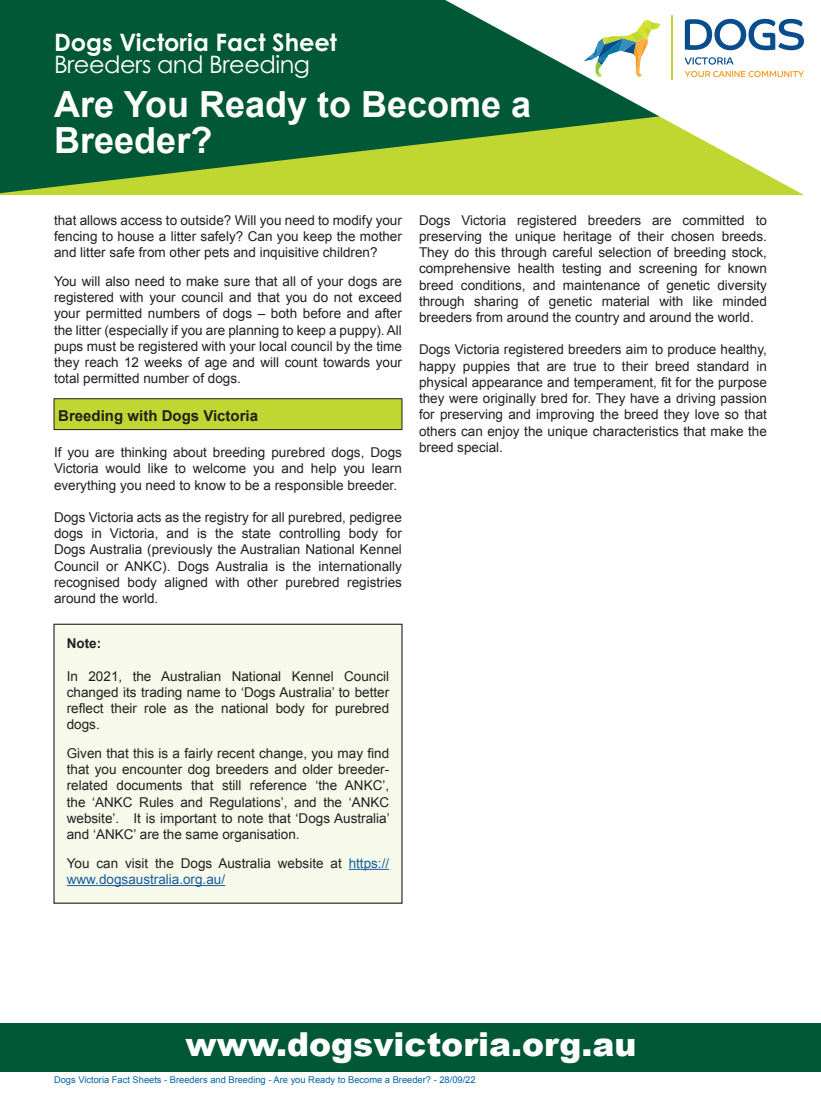
<style>
.page{position:relative;width:821px;height:1115px;background:#fff}
.page>*{position:absolute;margin:0;border:0;box-sizing:border-box;transform-origin:0 0}
.t1{font:700 36px/36px "Arial";color:#fff}
.t2{font:900 33px "Arial";color:#fff}
.t3{font:700 24px "Century Gothic Pro";color:#fff}
.t4{font:24px "Century Gothic Pro";letter-spacing:-.02em;color:#fff}
.t5{font:700 15px "Arial";color:#231f20}
.t6{font:13.5px/16.2px "Arial";color:#231f20;text-align:justify}
.t7{font:700 13.5px "Arial";color:#231f20}
.t8{font:9.3px "Arial";color:#0163a7}
.s1{color:#175d9e}
</style>
<div class="page">
<div style="left:0;top:1022px;width:821px;height:49px;background:#015836"></div>
<div style="left:54px;top:398px;width:348px;height:31px;background:#c1d731"></div>
<div style="left:54px;top:398px;width:348px;height:31px;border:1px solid #231f20"></div>
<div style="left:54px;top:624px;width:348px;height:278px;background:#f7faea"></div>
<hr style="left:349px;top:868px;width:40px;height:1px;background:#175d9e">
<hr style="left:67px;top:884px;width:158px;height:1px;background:#175d9e">
<svg style="left:0;top:0;width:445px;height:193px;background:#1a6835"></svg>
<svg style="left:445px;top:0;width:359px;height:195px"></svg>
<svg style="left:685px;top:19px;width:119px;height:31px"></svg>
<svg style="left:684px;top:57px;width:49px;height:8px"></svg>
<svg style="left:685px;top:71px;width:119px;height:6px"></svg>
<hr style="left:671px;top:15px;width:1px;height:65px;background:#c1d731">
<svg style="left:580px;top:19px;width:81px;height:58px"></svg>
<p class="t3" style="left:54px;top:27px;width:284px">Dogs Victoria Fact Sheet</p>
<p class="t4" style="left:54px;top:50px;width:257px">Breeders and Breeding</p>
<p class="t1" style="left:54px;top:87px;width:478px">Are You Ready to Become a<br>Breeder?</p>
<p class="t6" style="left:54px;top:212px;width:349px">that allows access to outside? Will you need to modify your fencing to house a litter safely? Can you keep the mother and litter safe from other pets and inquisitive children?</p>
<p class="t6" style="left:54px;top:273px;width:349px">You will also need to make sure that all of your dogs are registered with your council and that you do not exceed your permitted numbers of dogs – both before and after the litter (especially if you are planning to keep a puppy). All pups must be registered with your local council by the time they reach 12 weeks of age and will count towards your total permitted number of dogs.</p>
<p class="t5" style="left:58px;top:406px;width:201px">Breeding with Dogs Victoria</p>
<p class="t6" style="left:54px;top:444px;width:349px">If you are thinking about breeding purebred dogs, Dogs Victoria would like to welcome you and help you learn everything you need to know to be a responsible breeder.</p>
<p class="t6" style="left:54px;top:509px;width:349px">Dogs Victoria acts as the registry for all purebred, pedigree dogs in Victoria, and is the state controlling body for Dogs Australia (previously the Australian National Kennel Council or ANKC). Dogs Australia is the internationally recognised body aligned with other purebred registries around the world.</p>
<p class="t7" style="left:67px;top:634px;width:36px">Note:</p>
<p class="t6" style="left:67px;top:667px;width:324px">In 2021, the Australian National Kennel Council changed its trading name to ‘Dogs Australia’ to better reflect their role as the national body for purebred dogs.</p>
<p class="t6" style="left:67px;top:745px;width:324px">Given that this is a fairly recent change, you may find that you encounter dog breeders and older breeder&shy;related documents that still reference ‘the ANKC’, the ‘ANKC Rules and Regulations’, and the ‘ANKC website’. It is important to note that ‘Dogs Australia’ and ‘ANKC’ are the same organisation.</p>
<p class="t6" style="left:67px;top:854px;width:324px">You can visit the Dogs Australia website at <span class="s1">https:// www.dogsaustralia.org.au/</span></p>
<p class="t6" style="left:419px;top:212px;width:349px">Dogs Victoria registered breeders are committed to preserving the unique heritage of their chosen breeds.<br>They do this through careful selection of breeding stock, comprehensive health testing and screening for known breed conditions, and maintenance of genetic diversity through sharing of genetic material with like minded breeders from around the country and around the world.</p>
<p class="t6" style="left:419px;top:341px;width:349px">Dogs Victoria registered breeders aim to produce healthy, happy puppies that are true to their breed standard in physical appearance and temperament, fit for the purpose they were originally bred for. They have a driving passion for preserving and improving the breed they love so that others can enjoy the unique characteristics that make the breed special.</p>
<p class="t2" style="left:185px;top:1019px;width:452px">www.dogsvictoria.org.au</p>
<p class="t8" style="left:54px;top:1073px;width:423px">Dogs Victoria Fact Sheets - Breeders and Breeding - Are you Ready to Become a Breeder? - 28/09/22</p>
</div>
